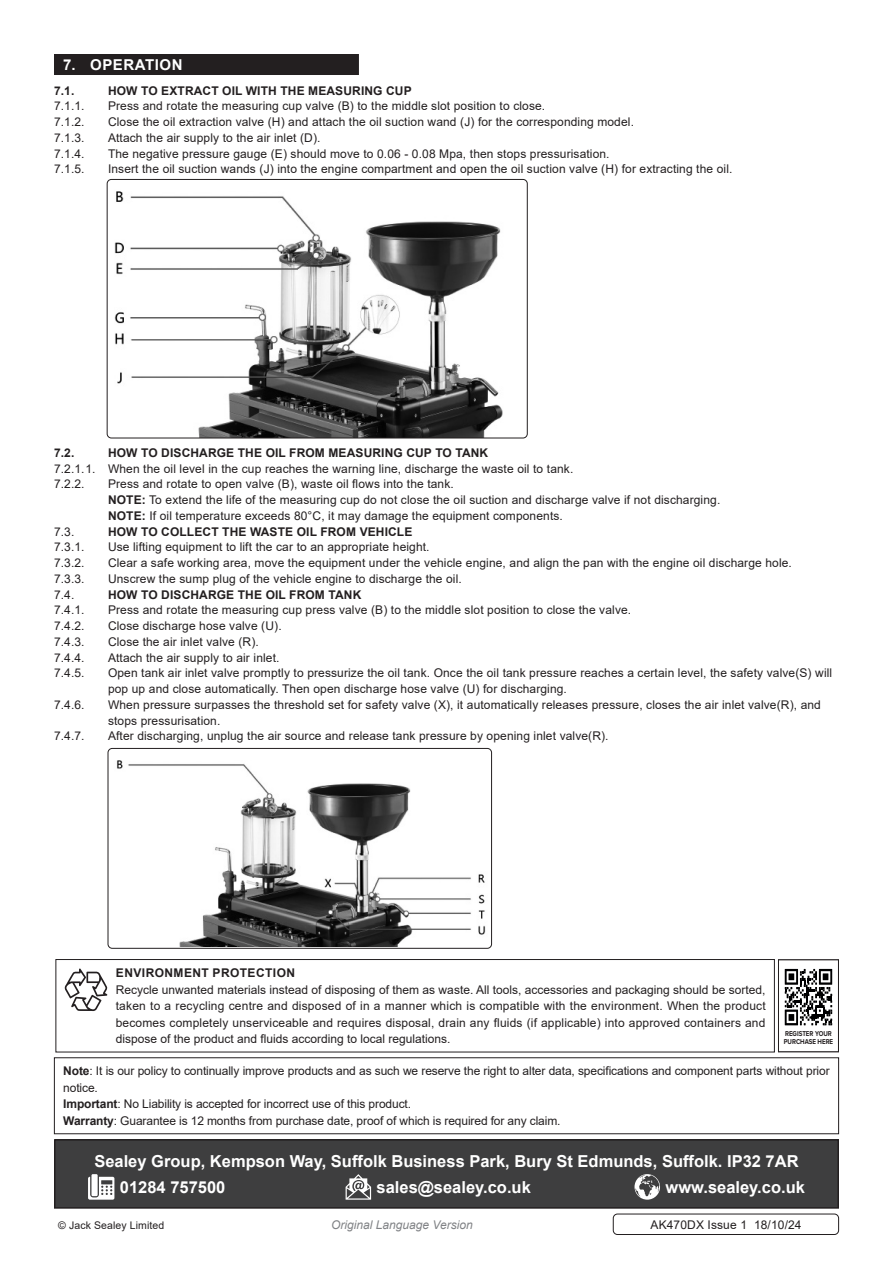
<style>
.page{position:relative;width:893px;height:1263px;background:#fff}
.page>*{position:absolute;margin:0;border:0;box-sizing:border-box;transform-origin:0 0}
.Footer_Contact_Information{font:700 16.5px "Arial";color:#fff}
.t1{font:700 15px "Arial";letter-spacing:.035em;color:#fff}
.Enviroment_Protection_Body{font:12px/16.5px "Arial";letter-spacing:.01em;color:#231f20}
.Important_Notification_Body{font:12px/16.5px "Arial";letter-spacing:-.01em;color:#231f20}
.Body{font:12px "Arial";letter-spacing:.01em;color:#231f20}
.Enviroment_Protection_Header{font:700 12px "Arial";letter-spacing:.01em;color:#231f20}
.t2{font:italic 12px "Arial";color:#808285}
.Enviroment_Protection_Header-2{font:700 12px "Arial";letter-spacing:.035em;color:#231f20}
.Body__Footer{font:12px "Arial";letter-spacing:.01em;color:#231f20}
.Body__Justified__7pt{font:10.5px "Arial";letter-spacing:.01em;color:#231f20}
.t3{font:700 7.35px/8.6px "Proxima Nova";color:#231f20;scale:.84 1}
.s1{font-weight:700}
</style>
<div class="page">
<div style="left:54px;top:54px;width:305px;height:21px;background:#231f20"></div>
<div style="left:55px;top:1140px;width:783px;height:68px;background:#3e3e3f"></div>
<svg style="left:88px;top:1177px;width:26px;height:23px"></svg>
<div style="left:91px;top:1174px;width:7px;height:22px;background:#fff"></div>
<svg style="left:346px;top:1174px;width:25px;height:26px"></svg>
<svg style="left:634px;top:1174px;width:26px;height:26px"></svg>
<div style="left:54px;top:1139px;width:785px;height:70px;border:2px solid #231f20"></div>
<div style="left:56px;top:959px;width:719px;height:93px;border:1px solid #231f20"></div>
<svg style="left:65px;top:968px;width:42px;height:43px"></svg>
<div style="left:613px;top:1214px;width:226px;height:21px;border:1px solid #231f20;border-radius:4px"></div>
<div style="left:54px;top:1057px;width:785px;height:77px;border:1px solid #231f20"></div>
<svg style="left:784px;top:968px;width:49px;height:58px"></svg>
<svg style="left:785px;top:969px;width:47px;height:56px"></svg>
<div style="left:778px;top:959px;width:61px;height:93px;border:1px solid #231f20"></div>
<img style="left:108px;top:179px;width:419px;height:259px">
<div style="left:107px;top:179px;width:420px;height:259px;border:1px solid #231f20;border-radius:4px"></div>
<img style="left:108px;top:760px;width:384px;height:187px">
<div style="left:108px;top:748px;width:384px;height:200px;border:1px solid #231f20;border-radius:4px"></div>
<p class="t1" style="left:63px;top:54px;width:121px">7. OPERATION</p>
<p class="Enviroment_Protection_Header" style="left:54px;top:82px;width:22px">7.1.</p>
<p class="Enviroment_Protection_Header" style="left:108px;top:82px;width:305px">HOW TO EXTRACT OIL WITH THE MEASURING CUP</p>
<p class="Enviroment_Protection_Body" style="left:54px;top:98px;width:32px">7.1.1.</p>
<p class="Enviroment_Protection_Body" style="left:108px;top:98px;width:439px">Press and rotate the measuring cup valve (B) to the middle slot position to close.</p>
<p class="Enviroment_Protection_Body" style="left:54px;top:113px;width:32px">7.1.2.</p>
<p class="Enviroment_Protection_Body" style="left:108px;top:113px;width:527px">Close the oil extraction valve (H) and attach the oil suction wand (J) for the corresponding model.</p>
<p class="Enviroment_Protection_Body" style="left:54px;top:129px;width:32px">7.1.3.</p>
<p class="Enviroment_Protection_Body" style="left:108px;top:129px;width:214px">Attach the air supply to the air inlet (D).</p>
<p class="Enviroment_Protection_Body" style="left:54px;top:145px;width:32px">7.1.4.</p>
<p class="Enviroment_Protection_Body" style="left:108px;top:145px;width:503px">The negative pressure gauge (E) should move to 0.06 - 0.08 Mpa, then stops pressurisation.</p>
<p class="Enviroment_Protection_Body" style="left:54px;top:161px;width:32px">7.1.5.</p>
<p class="Enviroment_Protection_Body" style="left:108px;top:161px;width:626px">Insert the oil suction wands (J) into the engine compartment and open the oil suction valve (H) for extracting the oil.</p>
<p class="Enviroment_Protection_Header" style="left:54px;top:444px;width:22px">7.2.</p>
<p class="Enviroment_Protection_Header" style="left:108px;top:444px;width:382px">HOW TO DISCHARGE THE OIL FROM MEASURING CUP TO TANK</p>
<p class="Enviroment_Protection_Body" style="left:54px;top:460px;width:521px">7.2.1.1. When the oil level in the cup reaches the warning line, discharge the waste oil to tank.</p>
<p class="Enviroment_Protection_Body" style="left:54px;top:476px;width:32px">7.2.2.</p>
<p class="Enviroment_Protection_Body" style="left:108px;top:476px;width:347px">Press and rotate to open valve (B), waste oil flows into the tank.</p>
<p class="Body" style="left:108px;top:492px;width:614px"><span class="s1">NOTE:</span> To extend the life of the measuring cup do not close the oil suction and discharge valve if not discharging.</p>
<p class="Body" style="left:108px;top:507px;width:456px"><span class="s1">NOTE:</span> If oil temperature exceeds 80°C, it may damage the equipment components.</p>
<p class="Enviroment_Protection_Body" style="left:54px;top:523px;width:22px">7.3.</p>
<p class="Enviroment_Protection_Header" style="left:108px;top:523px;width:306px">HOW TO COLLECT THE WASTE OIL FROM VEHICLE</p>
<p class="Enviroment_Protection_Body" style="left:54px;top:539px;width:32px">7.3.1.</p>
<p class="Enviroment_Protection_Body" style="left:108px;top:539px;width:323px">Use lifting equipment to lift the car to an appropriate height.</p>
<p class="Enviroment_Protection_Body" style="left:54px;top:554px;width:32px">7.3.2.</p>
<p class="Enviroment_Protection_Body" style="left:108px;top:554px;width:685px">Clear a safe working area, move the equipment under the vehicle engine, and align the pan with the engine oil discharge hole.</p>
<p class="Enviroment_Protection_Body" style="left:54px;top:570px;width:32px">7.3.3.</p>
<p class="Enviroment_Protection_Body" style="left:108px;top:570px;width:355px">Unscrew the sump plug of the vehicle engine to discharge the oil.</p>
<p class="Enviroment_Protection_Body" style="left:54px;top:586px;width:22px">7.4.</p>
<p class="Enviroment_Protection_Header" style="left:108px;top:586px;width:255px">HOW TO DISCHARGE THE OIL FROM TANK</p>
<p class="Enviroment_Protection_Body" style="left:54px;top:602px;width:32px">7.4.1.</p>
<p class="Enviroment_Protection_Body" style="left:108px;top:602px;width:525px">Press and rotate the measuring cup press valve (B) to the middle slot position to close the valve.</p>
<p class="Enviroment_Protection_Body" style="left:54px;top:617px;width:32px">7.4.2.</p>
<p class="Enviroment_Protection_Body" style="left:108px;top:617px;width:175px">Close discharge hose valve (U).</p>
<p class="Enviroment_Protection_Body" style="left:54px;top:633px;width:32px">7.4.3.</p>
<p class="Enviroment_Protection_Body" style="left:108px;top:633px;width:152px">Close the air inlet valve (R).</p>
<p class="Enviroment_Protection_Body" style="left:54px;top:649px;width:32px">7.4.4.</p>
<p class="Enviroment_Protection_Body" style="left:108px;top:649px;width:173px">Attach the air supply to air inlet.</p>
<p class="Enviroment_Protection_Body" style="left:54px;top:665px;width:32px">7.4.5.</p>
<p class="Enviroment_Protection_Body" style="left:108px;top:665px;width:726px;line-height:15.8px">Open tank air inlet valve promptly to pressurize the oil tank. Once the oil tank pressure reaches a certain level, the safety valve(S) will pop up and close automatically. Then open discharge hose valve (U) for discharging.</p>
<p class="Enviroment_Protection_Body" style="left:54px;top:696px;width:32px">7.4.6.</p>
<p class="Enviroment_Protection_Body" style="left:108px;top:697px;width:714px;line-height:15.8px">When pressure surpasses the threshold set for safety valve (X), it automatically releases pressure, closes the air inlet valve(R), and stops pressurisation.</p>
<p class="Enviroment_Protection_Body" style="left:54px;top:728px;width:32px">7.4.7.</p>
<p class="Enviroment_Protection_Body" style="left:108px;top:728px;width:502px">After discharging, unplug the air source and release tank pressure by opening inlet valve(R).</p>
<p class="Enviroment_Protection_Header-2" style="left:116px;top:964px;width:181px">ENVIRONMENT PROTECTION</p>
<p class="Enviroment_Protection_Body" style="left:116px;top:981px;width:651px;text-align:justify">Recycle unwanted materials instead of disposing of them as waste. All tools, accessories and packaging should be sorted, taken to a recycling centre and disposed of in a manner which is compatible with the environment. When the product becomes completely unserviceable and requires disposal, drain any fluids (if applicable) into approved containers and dispose of the product and fluids according to local regulations.</p>
<p class="t3" style="left:784px;top:1029px;width:60px">REGISTER YOUR<br>PURCHASE HERE</p>
<p class="Important_Notification_Body" style="left:63px;top:1063px;width:768px"><span class="s1">Note</span>: It is our policy to continually improve products and as such we reserve the right to alter data, specifications and component parts without prior notice.</p>
<p class="Important_Notification_Body" style="left:63px;top:1096px;width:349px"><span class="s1">Important</span>: No Liability is accepted for incorrect use of this product.</p>
<p class="Important_Notification_Body" style="left:63px;top:1112px;width:499px"><span class="s1">Warranty</span>: Guarantee is 12 months from purchase date, proof of which is required for any claim.</p>
<p class="Footer_Contact_Information" style="left:94px;top:1149px;width:706px">Sealey Group, Kempson Way, Suffolk Business Park, Bury St Edmunds, Suffolk. IP32 7AR</p>
<p class="Footer_Contact_Information" style="left:120px;top:1176px;width:107px">01284 757500</p>
<p class="Footer_Contact_Information" style="left:377px;top:1176px;width:156px">sales@sealey.co.uk</p>
<p class="Footer_Contact_Information" style="left:665px;top:1176px;width:141px">www.sealey.co.uk</p>
<p class="Body__Justified__7pt" style="left:58px;top:1218px;width:108px">© Jack Sealey Limited</p>
<p class="t2" style="left:331px;top:1217px;width:143px">Original Language Version</p>
<p class="Body__Footer" style="left:650px;top:1216px;width:153px">AK470DX Issue 1 18/10/24</p>
</div>
